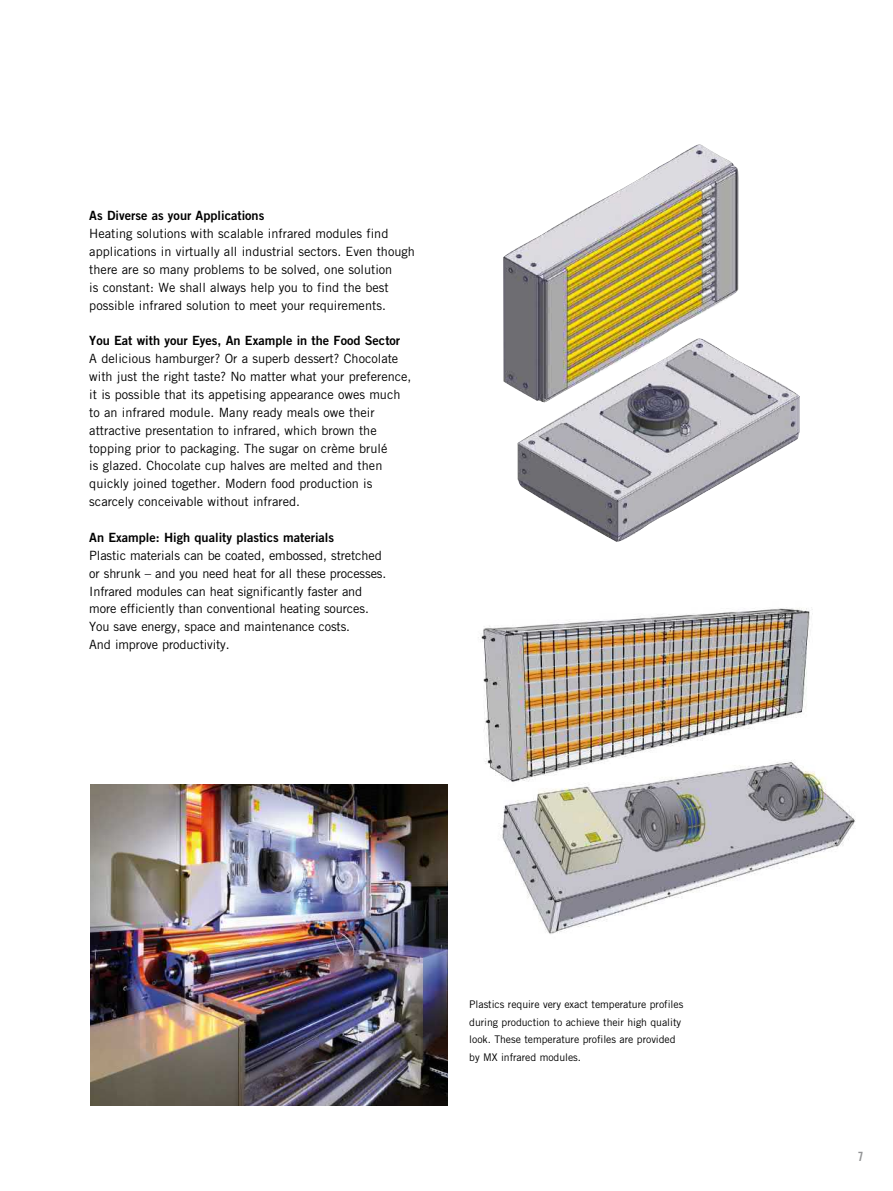
<style>
.page{position:relative;width:893px;height:1191px;background:#fff}
.page>*{position:absolute;margin:0;border:0;box-sizing:border-box;transform-origin:0 0}
.t1{font:12.75px/17.9px "Trade Gothic LT Std";color:#000}
.t2{font:12.75px "Trade Gothic LT Std Bd 2";color:#000}
.t3{font:12.75px "Trade Gothic LT Std Bd Cn 20";color:#929395}
.t4{font:10.5px/17.9px "Trade Gothic LT Std";letter-spacing:-.005em;color:#000}
</style>
<div class="page">
<img style="left:518px;top:362px;width:282px;height:180px">
<img style="left:503px;top:144px;width:238px;height:259px">
<img style="left:90px;top:784px;width:357px;height:322px">
<img style="left:478px;top:607px;width:335px;height:163px">
<img style="left:494px;top:744px;width:362px;height:190px">
<p class="t2" style="left:89px;top:208px;width:177px">As Diverse as your Applications</p>
<p class="t1" style="left:89px;top:224px;width:327px">Heating solutions with scalable infrared modules find applications in virtually all industrial sectors. Even though there are so many problems to be solved, one solution<br>is constant: We shall always help you to find the best possible infrared solution to meet your requirements.</p>
<p class="t2" style="left:89px;top:333px;width:312px">You Eat with your Eyes, An Example in the Food Sector</p>
<p class="t1" style="left:89px;top:350px;width:324px">A delicious hamburger? Or a superb dessert? Chocolate with just the right taste? No matter what your preference, it is possible that its appetising appearance owes much to an infrared module. Many ready meals owe their attractive presentation to infrared, which brown the topping prior to packaging. The sugar on crème brulé<br>is glazed. Chocolate cup halves are melted and then quickly joined together. Modern food production is scarcely conceivable without infrared.</p>
<p class="t2" style="left:89px;top:529px;width:246px">An Example: High quality plastics materials</p>
<p class="t1" style="left:89px;top:546px;width:299px">Plastic materials can be coated, embossed, stretched or shrunk – and you need heat for all these processes.<br>Infrared modules can heat significantly faster and more efficiently than conventional heating sources.<br>You save energy, space and maintenance costs.<br>And improve productivity.</p>
<p class="t4" style="left:469px;top:994px;width:216px">Plastics require very exact temperature profiles during production to achieve their high quality look. These temperature profiles are provided by MX infrared modules.</p>
<p class="t3" style="left:858px;top:1148px;width:7px">7</p>
</div>
